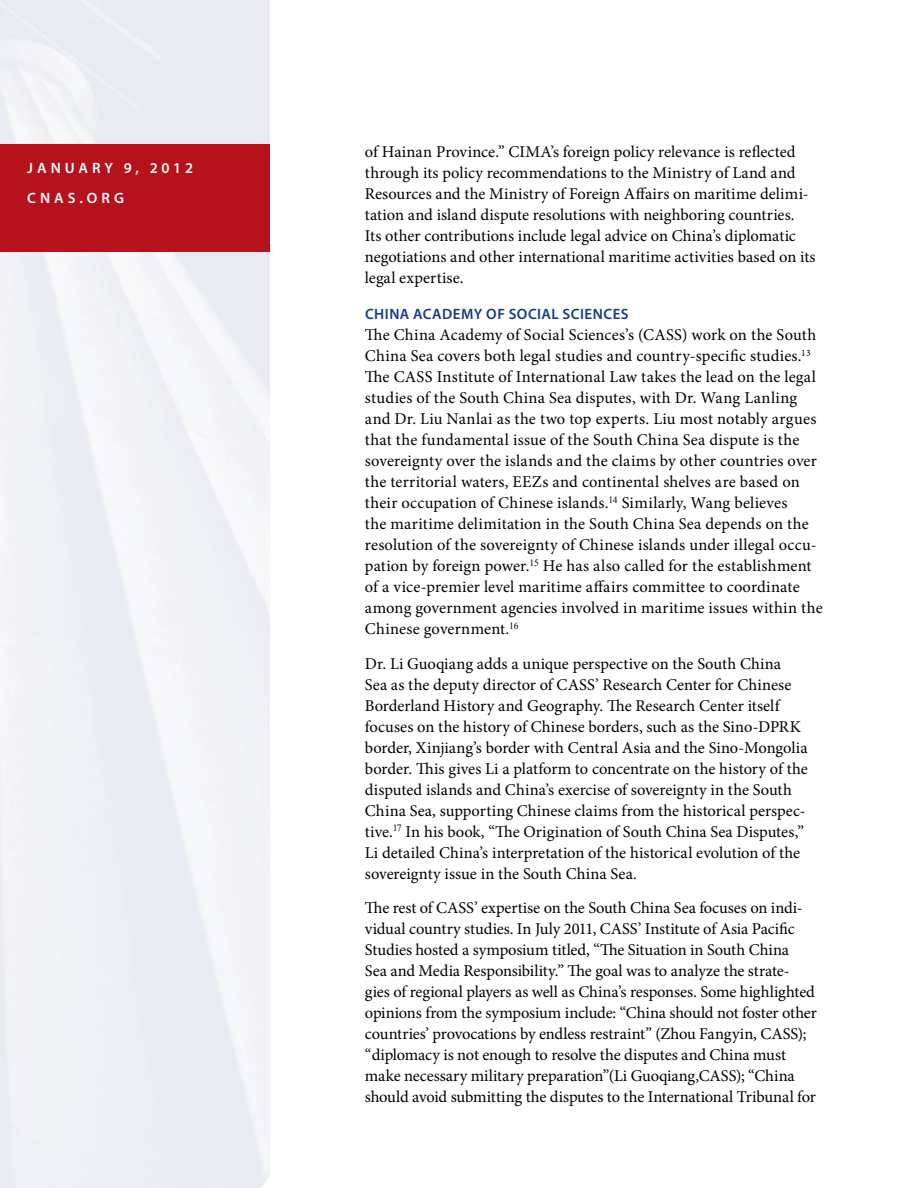
<style>
.page{position:relative;width:918px;height:1188px;background:#fff}
.page>*{position:absolute;margin:0;border:0;box-sizing:border-box;transform-origin:0 0}
.t1{font:16.5px/21px "Minion Pro";letter-spacing:.005em;color:#000}
.t2{font:600 15px "Myriad Pro";letter-spacing:.035em;color:#19398a}
.t3{font:600 15px/30px "Myriad Pro";letter-spacing:.27em;color:#fff}
</style>
<div class="page">
<div style="left:0;top:0;width:270px;height:1188px;background:#eff0f5"></div>
<div style="left:0;top:144px;width:270px;height:107px;background:#b5121b"></div>
<p class="t3" style="left:27px;top:153px;width:167px">JANUARY 9, 2012<br>CNA S.ORG</p>
<p class="t1" style="left:365px;top:141px;width:452px">of Hainan Province.” CIMA’s foreign policy relevance is reflected through its policy recommendations to the Ministry of Land and Resources and the Ministry of Foreign Affairs on maritime delimi&shy;tation and island dispute resolutions with neighboring countries.<br>Its other contributions include legal advice on China’s diplomatic negotiations and other international maritime activities based on its legal expertise.</p>
<p class="t2" style="left:365px;top:305px;width:172px">CHINA ACADEMY OF SOCIAL</p>
<p class="t2" style="left:563px;top:305px;width:66px">SCI ENCES</p>
<p class="t1" style="left:365px;top:325px;width:459px">The China Academy of Social Sciences’s (CASS) work on the South China Sea covers both legal studies and country-specific studies.<sup>13<br></sup>The CASS Institute of International Law takes the lead on the legal studies of the South China Sea disputes, with Dr. Wang Lanling and Dr. Liu Nanlai as the two top experts. Liu most notably argues that the fundamental issue of the South China Sea dispute is the sovereignty over the islands and the claims by other countries over the territorial waters, EEZs and continental shelves are based on their occupation of Chinese islands.<sup>14</sup> Similarly, Wang believes<br>the maritime delimitation in the South China Sea depends on the resolution of the sovereignty of Chinese islands under illegal occu&shy;pation by foreign power.<sup>15</sup> He has also called for the establishment of a vice-premier level maritime affairs committee to coordinate among government agencies involved in maritime issues within the Chinese government.<sup>16</sup></p>
<p class="t1" style="left:365px;top:653px;width:445px">Dr. Li Guoqiang adds a unique perspective on the South China<br>Sea as the deputy director of CASS’ Research Center for Chinese Borderland History and Geography. The Research Center itself focuses on the history of Chinese borders, such as the Sino-DPRK border, Xinjiang’s border with Central Asia and the Sino-Mongolia border. This gives Li a platform to concentrate on the history of the disputed islands and China’s exercise of sovereignty in the South China Sea, supporting Chinese claims from the historical perspec&shy;tive.<sup>17</sup> In his book, “The Origination of South China Sea Disputes,” Li detailed China’s interpretation of the historical evolution of the sovereignty issue in the South China Sea.</p>
<p class="t1" style="left:365px;top:898px;width:453px">The rest of CASS’ expertise on the South China Sea focuses on indi&shy;vidual country studies. In July 2011, CASS’ Institute of Asia Pacific Studies hosted a symposium titled, “The Situation in South China<br>Sea and Media Responsibility.” The goal was to analyze the strate&shy;gies of regional players as well as China’s responses. Some highlighted opinions from the symposium include: “China should not foster other countries’ provocations by endless restraint” (Zhou Fangyin, CASS); “diplomacy is not enough to resolve the disputes and China must make necessary military preparation”(Li Guoqiang,CASS); “China should avoid submitting the disputes to the International Tribunal for</p>
</div>
